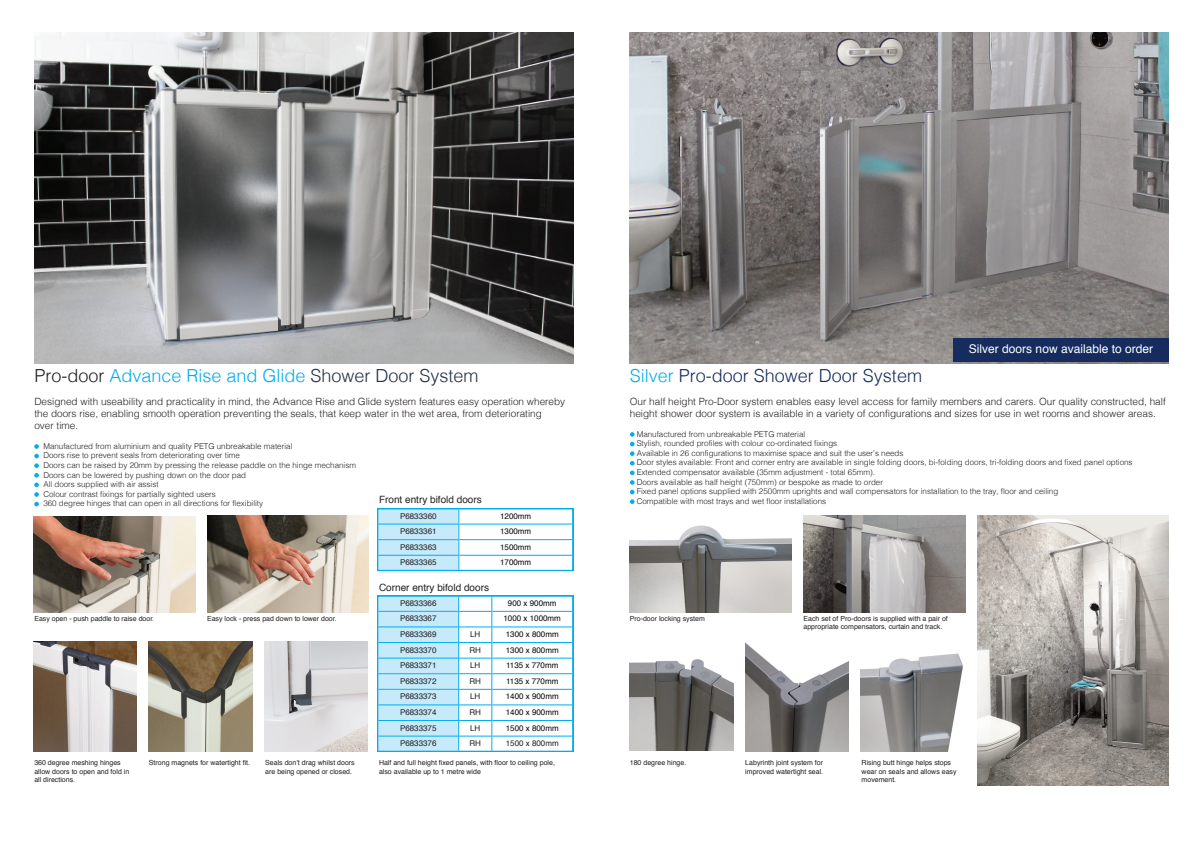
<style>
.page{position:relative;width:1203px;height:853px;background:#fff}
.page>*{position:absolute;margin:0;border:0;box-sizing:border-box;transform-origin:0 0}
.t1{font:300 18px "Helvetica";color:#00aeef}
.t2{font:300 18px "Helvetica";color:#162c5f}
.t3{font:12px "Helvetica";color:#fff}
.t4{font:300 10px/12px "Helvetica";color:#231f20}
.t5{font:10px "Helvetica";color:#231f20}
.t6{font:300 8px "Helvetica";color:#231f20}
.t7{font:8px "Helvetica";color:#231f20}
.t8{font:8px "Helvetica";color:#080505}
.t9{font:7px/8.4px "Helvetica";color:#231f20}
.s1{color:#231f20}
.s2{color:#213242}
.s3{color:#00aeef}
</style>
<div class="page">
<img style="left:34px;top:33px;width:539px;height:330px">
<img style="left:630px;top:33px;width:538px;height:330px">
<svg style="left:630px;top:432px;width:4px;height:72px"></svg>
<svg style="left:34px;top:444px;width:5px;height:62px"></svg>
<svg style="left:377px;top:508px;width:196px;height:63px"></svg>
<hr style="left:458px;top:509px;width:1px;height:61px;background:#00aeef">
<hr style="left:378px;top:523px;width:80px;height:1px;background:#00aeef">
<hr style="left:459px;top:523px;width:113px;height:1px;background:#00aeef">
<hr style="left:378px;top:539px;width:80px;height:1px;background:#00aeef">
<hr style="left:459px;top:539px;width:113px;height:1px;background:#00aeef">
<hr style="left:378px;top:555px;width:80px;height:1px;background:#00aeef">
<hr style="left:459px;top:555px;width:113px;height:1px;background:#00aeef">
<svg style="left:377px;top:596px;width:196px;height:156px"></svg>
<hr style="left:458px;top:597px;width:1px;height:154px;background:#00aeef">
<hr style="left:491px;top:597px;width:1px;height:154px;background:#00aeef">
<hr style="left:378px;top:611px;width:80px;height:1px;background:#00aeef">
<hr style="left:459px;top:611px;width:32px;height:1px;background:#00aeef">
<hr style="left:492px;top:611px;width:80px;height:1px;background:#00aeef">
<hr style="left:378px;top:626px;width:80px;height:1px;background:#00aeef">
<hr style="left:459px;top:626px;width:32px;height:1px;background:#00aeef">
<hr style="left:492px;top:626px;width:80px;height:1px;background:#00aeef">
<hr style="left:378px;top:642px;width:80px;height:1px;background:#00aeef">
<hr style="left:459px;top:642px;width:32px;height:1px;background:#00aeef">
<hr style="left:492px;top:642px;width:80px;height:1px;background:#00aeef">
<hr style="left:378px;top:657px;width:80px;height:1px;background:#00aeef">
<hr style="left:459px;top:657px;width:32px;height:1px;background:#00aeef">
<hr style="left:492px;top:657px;width:80px;height:1px;background:#00aeef">
<hr style="left:378px;top:673px;width:80px;height:1px;background:#00aeef">
<hr style="left:459px;top:673px;width:32px;height:1px;background:#00aeef">
<hr style="left:492px;top:673px;width:80px;height:1px;background:#00aeef">
<hr style="left:378px;top:689px;width:80px;height:1px;background:#00aeef">
<hr style="left:459px;top:689px;width:32px;height:1px;background:#00aeef">
<hr style="left:492px;top:689px;width:80px;height:1px;background:#00aeef">
<hr style="left:378px;top:704px;width:80px;height:1px;background:#00aeef">
<hr style="left:459px;top:704px;width:32px;height:1px;background:#00aeef">
<hr style="left:492px;top:704px;width:80px;height:1px;background:#00aeef">
<hr style="left:378px;top:720px;width:80px;height:1px;background:#00aeef">
<hr style="left:459px;top:720px;width:32px;height:1px;background:#00aeef">
<hr style="left:492px;top:720px;width:80px;height:1px;background:#00aeef">
<hr style="left:378px;top:735px;width:80px;height:1px;background:#00aeef">
<hr style="left:459px;top:735px;width:32px;height:1px;background:#00aeef">
<hr style="left:492px;top:735px;width:80px;height:1px;background:#00aeef">
<img style="left:33px;top:517px;width:162px;height:95px">
<img style="left:33px;top:641px;width:104px;height:111px">
<img style="left:149px;top:641px;width:103px;height:111px">
<img style="left:207px;top:515px;width:162px;height:97px">
<img style="left:264px;top:641px;width:104px;height:111px">
<img style="left:630px;top:525px;width:161px;height:87px">
<img style="left:630px;top:659px;width:103px;height:92px">
<img style="left:745px;top:642px;width:103px;height:110px">
<img style="left:803px;top:515px;width:162px;height:97px">
<img style="left:860px;top:653px;width:103px;height:99px">
<img style="left:978px;top:515px;width:190px;height:270px">
<div style="left:953px;top:338px;width:215px;height:23px;background:#162c5f"></div>
<p class="t1" style="left:34px;top:368px;width:446px"><span class="s1">Pro-door</span> Advance Rise and Glide <span class="s2">Shower Door System</span></p>
<p class="t4" style="left:34px;top:396px;width:532px">Designed with useability and practicality in mind, the Advance Rise and Glide system features easy operation whereby the doors rise, enabling smooth operation preventing the seals, that keep water in the wet area, from deteriorating<br>over time.</p>
<p class="t6" style="left:43px;top:442px;width:250px">Manufactured from aluminium and quality PETG unbreakable material</p>
<p class="t6" style="left:43px;top:452px;width:198px">Doors rise to prevent seals from deteriorating over time</p>
<p class="t6" style="left:43px;top:462px;width:314px">Doors can be raised by 20mm by pressing the release paddle on the hinge mechanism</p>
<p class="t6" style="left:43px;top:471px;width:204px">Doors can be lowered by pushing down on the door pad</p>
<p class="t6" style="left:43px;top:481px;width:117px">All doors supplied with air assist</p>
<p class="t6" style="left:43px;top:490px;width:174px">Colour contrast fixings for partially sighted users</p>
<p class="t6" style="left:43px;top:500px;width:221px">360 degree hinges that can open in all directions for flexibility</p>
<p class="t7" style="left:400px;top:513px;width:38px">P6833360</p>
<p class="t8" style="left:500px;top:513px;width:33px">1200mm</p>
<p class="t7" style="left:400px;top:528px;width:38px">P6833361</p>
<p class="t8" style="left:500px;top:528px;width:33px">1300mm</p>
<p class="t7" style="left:400px;top:543px;width:38px">P6833363</p>
<p class="t8" style="left:500px;top:543px;width:33px">1500mm</p>
<p class="t7" style="left:400px;top:559px;width:38px">P6833365</p>
<p class="t8" style="left:500px;top:559px;width:33px">1700mm</p>
<p class="t5" style="left:379px;top:496px;width:104px">Front entry bifold doors</p>
<p class="t9" style="left:34px;top:615px;width:121px">Easy open - push paddle to raise door.</p>
<p class="t9" style="left:207px;top:615px;width:131px">Easy lock - press pad down to lower door.</p>
<p class="t9" style="left:34px;top:759px;width:96px">360 degree meshing hinges allow doors to open and fold in all directions.</p>
<p class="t9" style="left:149px;top:759px;width:103px">Strong magnets for watertight fit.</p>
<p class="t9" style="left:265px;top:759px;width:91px">Seals don’t drag whilst doors</p>
<p class="t9" style="left:265px;top:767px;width:88px">are being opened or closed.</p>
<p class="t5" style="left:379px;top:583px;width:112px">Corner entry bifold doors</p>
<p class="t7" style="left:400px;top:600px;width:38px">P6833366</p>
<p class="t8" style="left:508px;top:600px;width:50px">900 x 900mm</p>
<p class="t7" style="left:400px;top:615px;width:38px">P6833367</p>
<p class="t8" style="left:503px;top:615px;width:59px">1000 x 1000mm</p>
<p class="t7" style="left:400px;top:631px;width:38px">P6833369</p>
<p class="t7" style="left:470px;top:631px;width:12px">LH</p>
<p class="t8" style="left:506px;top:631px;width:54px">1300 x 800mm</p>
<p class="t7" style="left:400px;top:646px;width:38px">P6833370</p>
<p class="t7" style="left:469px;top:646px;width:13px">RH</p>
<p class="t8" style="left:506px;top:646px;width:54px">1300 x 800mm</p>
<p class="t7" style="left:400px;top:662px;width:38px">P6833371</p>
<p class="t7" style="left:470px;top:662px;width:12px">LH</p>
<p class="t8" style="left:506px;top:662px;width:54px">1135 x 770mm</p>
<p class="t7" style="left:400px;top:678px;width:38px">P6833372</p>
<p class="t7" style="left:469px;top:678px;width:13px">RH</p>
<p class="t8" style="left:506px;top:678px;width:54px">1135 x 770mm</p>
<p class="t7" style="left:400px;top:693px;width:38px">P6833373</p>
<p class="t7" style="left:470px;top:693px;width:12px">LH</p>
<p class="t8" style="left:506px;top:693px;width:54px">1400 x 900mm</p>
<p class="t7" style="left:400px;top:709px;width:38px">P6833374</p>
<p class="t7" style="left:469px;top:709px;width:13px">RH</p>
<p class="t8" style="left:506px;top:709px;width:54px">1400 x 900mm</p>
<p class="t7" style="left:400px;top:724px;width:38px">P6833375</p>
<p class="t7" style="left:470px;top:724px;width:12px">LH</p>
<p class="t8" style="left:506px;top:724px;width:54px">1500 x 800mm</p>
<p class="t7" style="left:400px;top:740px;width:38px">P6833376</p>
<p class="t7" style="left:469px;top:740px;width:13px">RH</p>
<p class="t7" style="left:506px;top:740px;width:54px">1500 x 800mm</p>
<p class="t9" style="left:379px;top:759px;width:177px">Half and full height fixed panels, with floor to ceiling pole,</p>
<p class="t9" style="left:379px;top:767px;width:103px">also available up to 1 metre wide</p>
<p class="t3" style="left:969px;top:344px;width:186px">Silver doors now available to order</p>
<p class="t2" style="left:630px;top:368px;width:294px"><span class="s3">Silver</span> Pro-door Shower Door System</p>
<p class="t4" style="left:630px;top:396px;width:537px">Our half height Pro-Door system enables easy level access for family members and carers. Our quality constructed, half height shower door system is available in a variety of configurations and sizes for use in wet rooms and shower areas.</p>
<p class="t6" style="left:636px;top:430px;width:170px">Manufactured from unbreakable PETG material</p>
<p class="t6" style="left:636px;top:440px;width:202px">Stylish, rounded profiles with colour co-ordinated fixings</p>
<p class="t6" style="left:636px;top:450px;width:268px">Available in 26 configurations to maximise space and suit the user’s needs</p>
<p class="t6" style="left:636px;top:459px;width:497px">Door styles available: Front and corner entry are available in single folding doors, bi-folding doors, tri-folding doors and fixed panel options</p>
<p class="t6" style="left:636px;top:469px;width:240px">Extended compensator available (35mm adjustment - total 65mm).</p>
<p class="t6" style="left:636px;top:478px;width:248px">Doors available as half height (750mm) or bespoke as made to order</p>
<p class="t6" style="left:636px;top:488px;width:423px">Fixed panel options supplied with 2500mm uprights and wall compensators for installation to the tray, floor and ceiling</p>
<p class="t6" style="left:636px;top:498px;width:191px">Compatible with most trays and wet floor installations</p>
<p class="t9" style="left:630px;top:615px;width:77px">Pro-door locking system</p>
<p class="t9" style="left:803px;top:615px;width:146px">Each set of Pro-doors is supplied with a pair of</p>
<p class="t9" style="left:803px;top:623px;width:140px">appropriate compensators, curtain and track.</p>
<p class="t9" style="left:630px;top:759px;width:58px">180 degree hinge.</p>
<p class="t9" style="left:745px;top:759px;width:79px">Labyrinth joint system for</p>
<p class="t9" style="left:745px;top:767px;width:79px">improved watertight seal.</p>
<p class="t9" style="left:861px;top:759px;width:96px">Rising butt hinge helps stops wear on seals and allows easy movement.</p>
</div>
